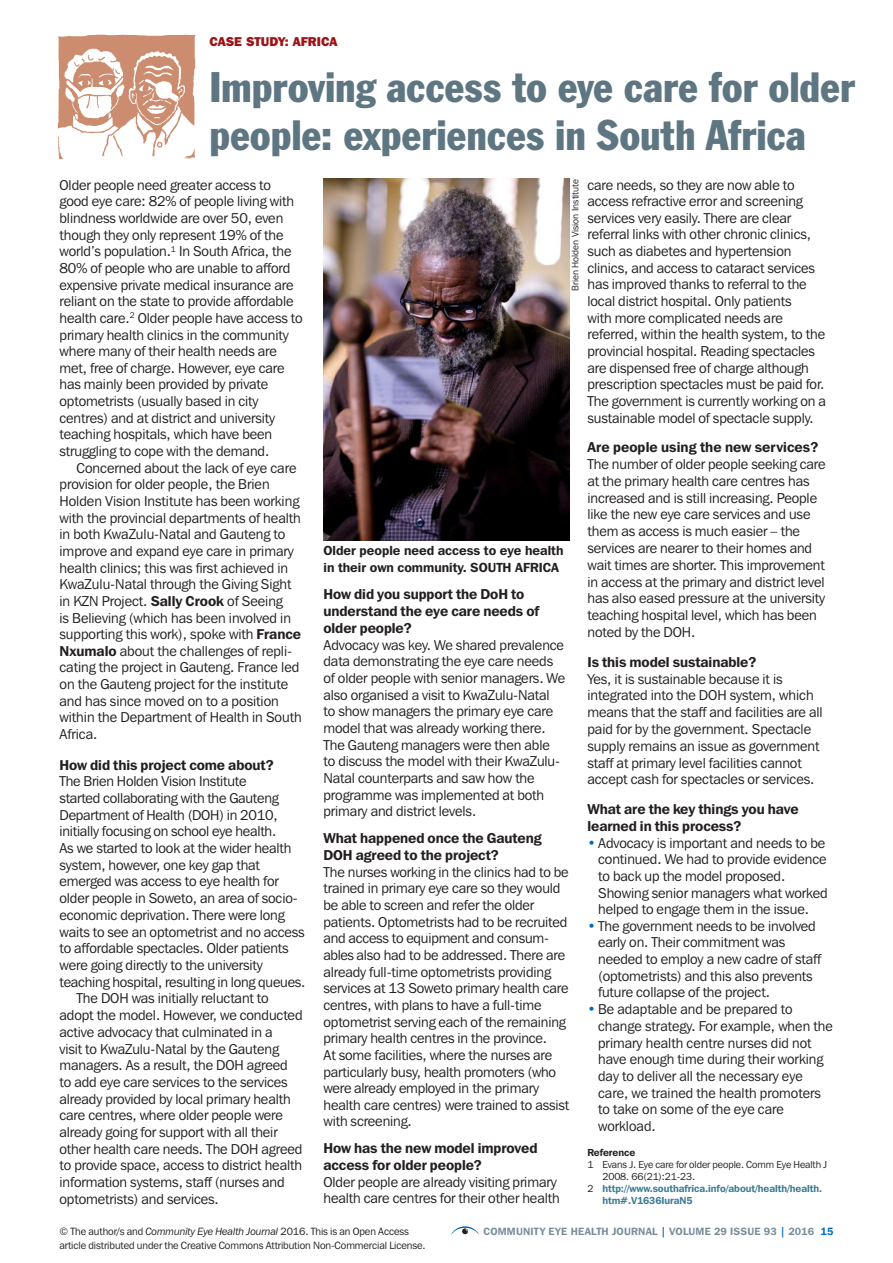
<style>
.page{position:relative;width:893px;height:1263px;background:#fff}
.page>*{position:absolute;margin:0;border:0;box-sizing:border-box;transform-origin:0 0}
.t1{font:condensed 42px/48px "Franklin Gothic BT";letter-spacing:-.005em;color:#5d7682}
.t2{font:14.25px/16.6px "Franklin Gothic IT Cby BT";letter-spacing:-.005em;color:#231f20}
.t3{font:600 14.25px/16.8px "Franklin Gothic IT Cby BT";letter-spacing:-.005em;color:#231f20}
.t4{font:600 13.2px/16.8px "Franklin Gothic IT Cby BT";color:#231f20}
.t5{font:800 12.75px "Franklin Gothic IT Cby BT";color:#9c1418}
.t6{font:10.5px/13.5px "Franklin Gothic IT Cby BT";letter-spacing:-.005em;color:#231f20}
.t7{font:600 10.5px "Franklin Gothic IT Cby BT";letter-spacing:.02em;color:#778e9a}
.t8{font:600 10.2px "Franklin Gothic IT Cby BT";letter-spacing:-.005em;color:#3c7b93}
.t9{font:10.2px "Franklin Gothic IT Cby BT";letter-spacing:-.005em;color:#231f20}
.t10{font:600 10.2px "Franklin Gothic IT Cby BT";letter-spacing:-.005em;color:#231f20}
.t11{font:9.3px "Franklin Gothic IT Cby BT";color:#231f20}
.s1{font-weight:600}
.s2{font-weight:800;color:#006cb7}
.s3{font-weight:400;color:#231f20}
.s4{font-style:italic}
.s5{color:#006cb7}
</style>
<div class="page">
<svg style="left:451px;top:1226px;width:28px;height:9px"></svg>
<img style="left:57px;top:34px;width:139px;height:126px">
<img style="left:323px;top:179px;width:246px;height:361px">
<p class="t5" style="left:209px;top:34px;width:130px">CASE STUDY: AFRICA</p>
<h1 class="t1" style="left:209px;top:62px;width:647px">Improving access to eye care for older people: experiences in South Africa</h1>
<p class="t2" style="left:60px;top:176px;width:245px">Older people need greater access to good eye care: 82% of people living with blindness worldwide are over 50, even though they only represent 19% of the world’s population.<sup>1</sup> In South Africa, the 80% of people who are unable to afford expensive private medical insurance are reliant on the state to provide affordable health care.<sup>2</sup> Older people have access to primary health clinics in the community where many of their health needs are met, free of charge. However, eye care has mainly been provided by private optometrists (usually based in city centres) and at district and university teaching hospitals, which have been struggling to cope with the demand.</p>
<p class="t2" style="left:60px;top:459px;width:244px;text-indent:17px">Concerned about the lack of eye care provision for older people, the Brien Holden Vision Institute has been working with the provincial departments of health in both KwaZulu-Natal and Gauteng to improve and expand eye care in primary health clinics; this was first achieved in KwaZulu-Natal through the Giving Sight in KZN Project. <span class="s1">Sally Crook</span> of Seeing<br>is Believing (which has been involved in supporting this work), spoke with <span class="s1">France Nxumalo</span> about the challenges of repli&shy;cating the project in Gauteng. France led on the Gauteng project for the institute and has since moved on to a position within the Department of Health in South Africa.</p>
<p class="t3" style="left:60px;top:756px;width:216px">How did this project come about?</p>
<p class="t2" style="left:60px;top:773px;width:188px">The Brien Holden Vision Institute</p>
<p class="t2" style="left:60px;top:789px;width:221px">started collaborating with the Gauteng</p>
<p class="t2" style="left:60px;top:806px;width:220px">Department of Health (DOH) in 2010,</p>
<p class="t2" style="left:60px;top:823px;width:218px">initially focusing on school eye health.</p>
<p class="t2" style="left:60px;top:839px;width:233px">As we started to look at the wider health</p>
<p class="t2" style="left:60px;top:856px;width:202px">system, however, one key gap that</p>
<p class="t2" style="left:60px;top:873px;width:221px">emerged was access to eye health for</p>
<p class="t2" style="left:60px;top:890px;width:240px">older people in Soweto, an area of socio-</p>
<p class="t2" style="left:60px;top:906px;width:227px">economic deprivation. There were long</p>
<p class="t2" style="left:60px;top:923px;width:247px">waits to see an optometrist and no access</p>
<p class="t2" style="left:60px;top:940px;width:231px">to affordable spectacles. Older patients</p>
<p class="t2" style="left:60px;top:956px;width:205px">were going directly to the university</p>
<p class="t2" style="left:60px;top:973px;width:247px">teaching hospital, resulting in long queues.</p>
<p class="t2" style="left:77px;top:990px;width:194px">The DOH was initially reluctant to</p>
<p class="t2" style="left:60px;top:1006px;width:245px">adopt the model. However, we conducted</p>
<p class="t2" style="left:60px;top:1023px;width:214px">active advocacy that culminated in a</p>
<p class="t2" style="left:60px;top:1040px;width:221px">visit to KwaZulu-Natal by the Gauteng</p>
<p class="t2" style="left:60px;top:1057px;width:230px">managers. As a result, the DOH agreed</p>
<p class="t2" style="left:60px;top:1073px;width:230px">to add eye care services to the services</p>
<p class="t2" style="left:60px;top:1090px;width:233px">already provided by local primary health</p>
<p class="t2" style="left:60px;top:1107px;width:225px">care centres, where older people were</p>
<p class="t2" style="left:60px;top:1123px;width:220px">already going for support with all their</p>
<p class="t2" style="left:60px;top:1140px;width:244px">other health care needs. The DOH agreed</p>
<p class="t2" style="left:60px;top:1157px;width:244px">to provide space, access to district health</p>
<p class="t2" style="left:60px;top:1173px;width:227px">information systems, staff (nurses and</p>
<p class="t2" style="left:60px;top:1190px;width:161px">optometrists) and services.</p>
<p class="t11" style="left:569px;top:291px;width:114px;rotate:-90deg">Brien Holden Vision Institute</p>
<p class="t4" style="left:323px;top:542px;width:241px">Older people need access to eye health in their own community. SOUTH AFRICA</p>
<p class="t3" style="left:323px;top:586px;width:217px">How did you support the DoH to understand the eye care needs of older people?</p>
<p class="t2" style="left:323px;top:636px;width:243px">Advocacy was key. We shared prevalence data demonstrating the eye care needs of older people with senior managers. We also organised a visit to KwaZulu-Natal<br>to show managers the primary eye care model that was already working there.<br>The Gauteng managers were then able<br>to discuss the model with their KwaZulu-Natal counterparts and saw how the programme was implemented at both primary and district levels.</p>
<p class="t3" style="left:323px;top:830px;width:220px">What happened once the Gauteng<br>DOH agreed to the project?</p>
<p class="t2" style="left:323px;top:863px;width:247px">The nurses working in the clinics had to be trained in primary eye care so they would be able to screen and refer the older patients. Optometrists had to be recruited and access to equipment and consum&shy;ables also had to be addressed. There are already full-time optometrists providing services at 13 Soweto primary health care centres, with plans to have a full-time optometrist serving each of the remaining primary health centres in the province.<br>At some facilities, where the nurses are particularly busy, health promoters (who were already employed in the primary health care centres) were trained to assist with screening.</p>
<p class="t3" style="left:323px;top:1139px;width:216px">How has the new model improved access for older people?</p>
<p class="t2" style="left:323px;top:1173px;width:238px">Older people are already visiting primary health care centres for their other health</p>
<p class="t2" style="left:587px;top:176px;width:240px">care needs, so they are now able to access refractive error and screening services very easily. There are clear referral links with other chronic clinics, such as diabetes and hypertension clinics, and access to cataract services has improved thanks to referral to the local district hospital. Only patients<br>with more complicated needs are referred, within the health system, to the provincial hospital. Reading spectacles are dispensed free of charge although prescription spectacles must be paid for.<br>The government is currently working on a sustainable model of spectacle supply.</p>
<p class="t3" style="left:587px;top:439px;width:232px">Are people using the new services?</p>
<p class="t2" style="left:587px;top:455px;width:240px">The number of older people seeking care at the primary health care centres has increased and is still increasing. People like the new eye care services and use them as access is much easier – the services are nearer to their homes and wait times are shorter. This improvement in access at the primary and district level has also eased pressure at the university teaching hospital level, which has been noted by the DOH.</p>
<p class="t3" style="left:587px;top:653px;width:170px">Is this model sustainable?</p>
<p class="t2" style="left:587px;top:670px;width:237px">Yes, it is sustainable because it is integrated into the DOH system, which means that the staff and facilities are all paid for by the government. Spectacle supply remains an issue as government staff at primary level facilities cannot accept cash for spectacles or services.</p>
<p class="t3" style="left:587px;top:800px;width:213px">What are the key things you have learned in this process?</p>
<p class="t2" style="left:598px;top:834px;width:231px;text-indent:-11px"><span class="s2">•</span> Advocacy is important and needs to be continued. We had to provide evidence to back up the model proposed.<br>Showing senior managers what worked helped to engage them in the issue.</p>
<p class="t2" style="left:598px;top:917px;width:225px;text-indent:-11px"><span class="s2">•</span> The government needs to be involved early on. Their commitment was needed to employ a new cadre of staff (optometrists) and this also prevents future collapse of the project.</p>
<p class="t2" style="left:598px;top:1001px;width:236px;text-indent:-11px"><span class="s2">•</span> Be adaptable and be prepared to change strategy. For example, when the primary health centre nurses did not have enough time during their working day to deliver all the necessary eye care, we trained the health promoters to take on some of the eye care workload.</p>
<p class="t10" style="left:587px;top:1146px;width:49px">Reference</p>
<p class="t9" style="left:587px;top:1158px;width:241px">1 Evans J. Eye care for older people. Comm Eye Health J</p>
<p class="t9" style="left:602px;top:1170px;width:94px">2008. 66(21):21-23.</p>
<p class="t8" style="left:587px;top:1182px;width:236px"><span class="s3">2</span> http://www.southafrica.info/about/health/health.</p>
<p class="t8" style="left:602px;top:1194px;width:92px">htm#.V1636IuraN5</p>
<p class="t6" style="left:60px;top:1225px;width:368px">© The author/s and <span class="s4">Community Eye Health Journal</span> 2016. This is an Open Access article distributed under the Creative Commons Attribution Non-Commercial License.</p>
<p class="t7" style="left:483px;top:1225px;width:351px">COMMUNITY EYE HEALTH JOURNAL <span class="s5">|</span> VOLUME 29 ISSUE 93 <span class="s5">|</span> 2016 <span class="s5">15</span></p>
</div>
